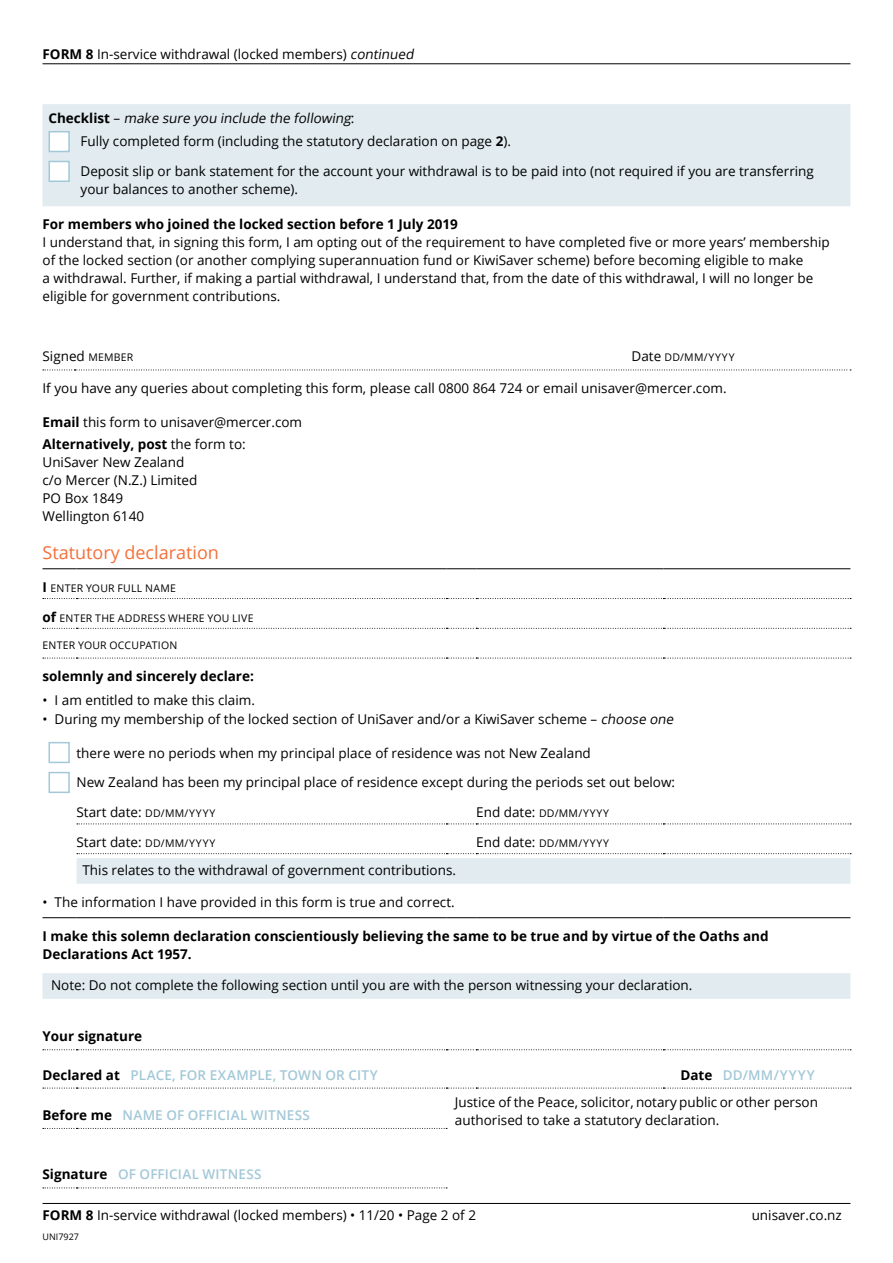
<style>
.page{position:relative;width:893px;height:1263px;background:#fff}
.page>*{position:absolute;margin:0;border:0;box-sizing:border-box;transform-origin:0 0}
.t1{font:18px "Open Sans";color:#f3703a}
.t2{font:13.5px/18px "Open Sans";color:#000}
.t3{font:700 13.5px/18px "Open Sans";color:#000}
.t4{font:600 13.5px "Open Sans";letter-spacing:.015em;color:#a3c8d8}
.t5{font:10.5px "Open Sans";letter-spacing:.025em;color:#000}
.t6{font:9px "Open Sans";color:#000}
.s1{font-weight:700}
.s2{font-style:italic}
.s3{font-size:10.5px}
.s4{font-size:13.5px}
.s5{font-weight:700;font-size:13.5px}
.s6{font-weight:700;color:#000}
</style>
<div class="page">
<svg style="left:43px;top:858px;width:807px;height:141px"></svg>
<hr style="left:43px;top:568px;width:34px;height:1px;background:#000">
<hr style="left:77px;top:568px;width:369px;height:1px;background:#000">
<hr style="left:446px;top:568px;width:30px;height:1px;background:#000">
<hr style="left:476px;top:568px;width:187px;height:1px;background:#000">
<hr style="left:663px;top:568px;width:187px;height:1px;background:#000">
<hr style="left:43px;top:917px;width:34px;height:1px;background:#000">
<hr style="left:77px;top:917px;width:369px;height:1px;background:#000">
<hr style="left:446px;top:917px;width:30px;height:1px;background:#000">
<hr style="left:476px;top:917px;width:187px;height:1px;background:#000">
<hr style="left:663px;top:917px;width:187px;height:1px;background:#000">
<svg style="left:43px;top:1049px;width:808px;height:1px"></svg>
<svg style="left:43px;top:1088px;width:808px;height:1px"></svg>
<svg style="left:43px;top:598px;width:808px;height:1px"></svg>
<svg style="left:43px;top:628px;width:808px;height:1px"></svg>
<svg style="left:43px;top:658px;width:808px;height:1px"></svg>
<svg style="left:77px;top:823px;width:774px;height:1px"></svg>
<svg style="left:77px;top:853px;width:774px;height:1px"></svg>
<svg style="left:43px;top:1128px;width:404px;height:1px"></svg>
<svg style="left:43px;top:1187px;width:404px;height:1px"></svg>
<div style="left:49px;top:742px;width:21px;height:21px;border:2px solid #a3c8d8"></div>
<div style="left:49px;top:772px;width:21px;height:21px;border:2px solid #a3c8d8"></div>
<hr style="left:43px;top:1203px;width:807px;height:1px;background:#000">
<hr style="left:43px;top:64px;width:807px;height:1px;background:#000">
<div style="left:43px;top:104px;width:807px;height:102px;background:#e1ebf0"></div>
<svg style="left:43px;top:370px;width:808px;height:1px"></svg>
<div style="left:49px;top:131px;width:21px;height:21px;background:#fff;border:2px solid #a3c8d8"></div>
<div style="left:49px;top:161px;width:21px;height:21px;background:#fff;border:2px solid #a3c8d8"></div>
<p class="t2" style="left:43px;top:45px;width:376px"><span class="s1">FORM 8</span> In-service withdrawal (locked members) <span class="s2">continued</span></p>
<p class="t2" style="left:81px;top:106px;width:432px;line-height:23px;text-indent:-32px"><span class="s1">C h e c k l i st</span> – <span class="s2">make sure you include the following</span>:<br>Fully completed form (including the statutory declaration on page <span class="s1">2</span>).</p>
<p class="t2" style="left:81px;top:162px;width:735px">Deposit slip or bank statement for the account your withdrawal is to be paid into (not required if you are transferring your balances to another scheme).</p>
<p class="t3" style="left:43px;top:215px;width:417px">For members who joined the locked section before 1 July 2019</p>
<p class="t2" style="left:43px;top:233px;width:789px">I understand that, in signing this form, I am opting out of the requirement to have completed five or more years’ membership of the locked section (or another complying superannuation fund or KiwiSaver scheme) before becoming eligible to make<br>a withdrawal. Further, if making a partial withdrawal, I understand that, from the date of this withdrawal, I will no longer be eligible for government contributions.</p>
<p class="t2" style="left:43px;top:347px;width:92px">Signed <span class="s3">MEMBER</span></p>
<p class="t5" style="left:632px;top:350px;width:104px"><span class="s4">Date</span> DD/MM/YYYY</p>
<p class="t2" style="left:43px;top:379px;width:686px">If you have any queries about completing this form, please call 0800 864 724 or email unisaver@mercer.com.</p>
<p class="t2" style="left:43px;top:411px;width:261px;line-height:22.2px"><span class="s1">Email</span> this form to unisaver@mercer.com<br><span class="s1">Alternatively, post</span> the form to:</p>
<p class="t2" style="left:43px;top:453px;width:156px">UniSaver New Zealand c/o Mercer (N.Z.) Limited<br>PO Box 1849<br>Wellington 6140</p>
<h1 class="t1" style="left:43px;top:540px;width:178px">Statutory declaration</h1>
<p class="t5" style="left:43px;top:581px;width:135px"><span class="s5">I</span> ENTER YOUR FULL NAME</p>
<p class="t5" style="left:43px;top:611px;width:213px"><span class="s5">of</span> ENTER THE ADDRESS WHERE YOU LIVE</p>
<p class="t5" style="left:43px;top:638px;width:136px">ENTER YOUR OCCUPATION</p>
<p class="t3" style="left:43px;top:667px;width:213px">solemnly and sincerely declare:</p>
<p class="t2" style="left:43px;top:690px;width:214px">• I am entitled to make this claim.</p>
<p class="t2" style="left:43px;top:710px;width:635px">• During my membership of the locked section of UniSaver and/or a KiwiSaver scheme – <span class="s2">choose one</span></p>
<p class="t2" style="left:77px;top:743px;width:516px">there were no periods when my principal place of residence was not New Zealand</p>
<p class="t2" style="left:77px;top:773px;width:600px">New Zealand has been my principal place of residence except during the periods set out below:</p>
<p class="t2" style="left:77px;top:803px;width:140px">Start date: <span class="s3">DD/MM/YYYY</span></p>
<p class="t5" style="left:476px;top:806px;width:134px"><span class="s4">End date:</span> DD/MM/YYYY</p>
<p class="t2" style="left:77px;top:833px;width:140px">Start date: <span class="s3">DD/MM/YYYY</span></p>
<p class="t5" style="left:476px;top:836px;width:134px"><span class="s4">End date:</span> DD/MM/YYYY</p>
<p class="t2" style="left:82px;top:861px;width:375px">This relates to the withdrawal of government contributions.</p>
<p class="t2" style="left:43px;top:892px;width:414px">• The information I have provided in this form is true and correct.</p>
<p class="t3" style="left:43px;top:926px;width:728px">I make this solemn declaration conscientiously believing the same to be true and by virtue of the Oaths and<br>Declarations Act 1957.</p>
<p class="t2" style="left:51px;top:976px;width:643px">Note: Do not complete the following section until you are with the person witnessing your declaration.</p>
<p class="t3" style="left:43px;top:1027px;width:101px">Your signature</p>
<p class="t4" style="left:43px;top:1065px;width:337px"><span class="s6">Declared at</span> PLACE, FOR EXAMPLE, TOWN OR CITY</p>
<p class="t4" style="left:680px;top:1065px;width:136px"><span class="s6">Date</span> DD/MM/YYYY</p>
<p class="t4" style="left:43px;top:1106px;width:269px"><span class="s6">Before me</span> NAME OF OFFICIAL WITNESS</p>
<p class="t2" style="left:455px;top:1093px;width:364px">Justice of the Peace, solicitor, notary public or other person authorised to take a statutory declaration.</p>
<p class="t4" style="left:42px;top:1165px;width:221px"><span class="s6">Signature</span> OF OFFICIAL WITNESS</p>
<p class="t2" style="left:43px;top:1206px;width:435px"><span class="s1">FORM 8</span> In-service withdrawal (locked members) • 11/20 • Page 2 of 2</p>
<p class="t2" style="left:752px;top:1206px;width:92px">unisaver.co.nz</p>
<p class="t6" style="left:43px;top:1231px;width:38px">UNI7927</p>
</div>
